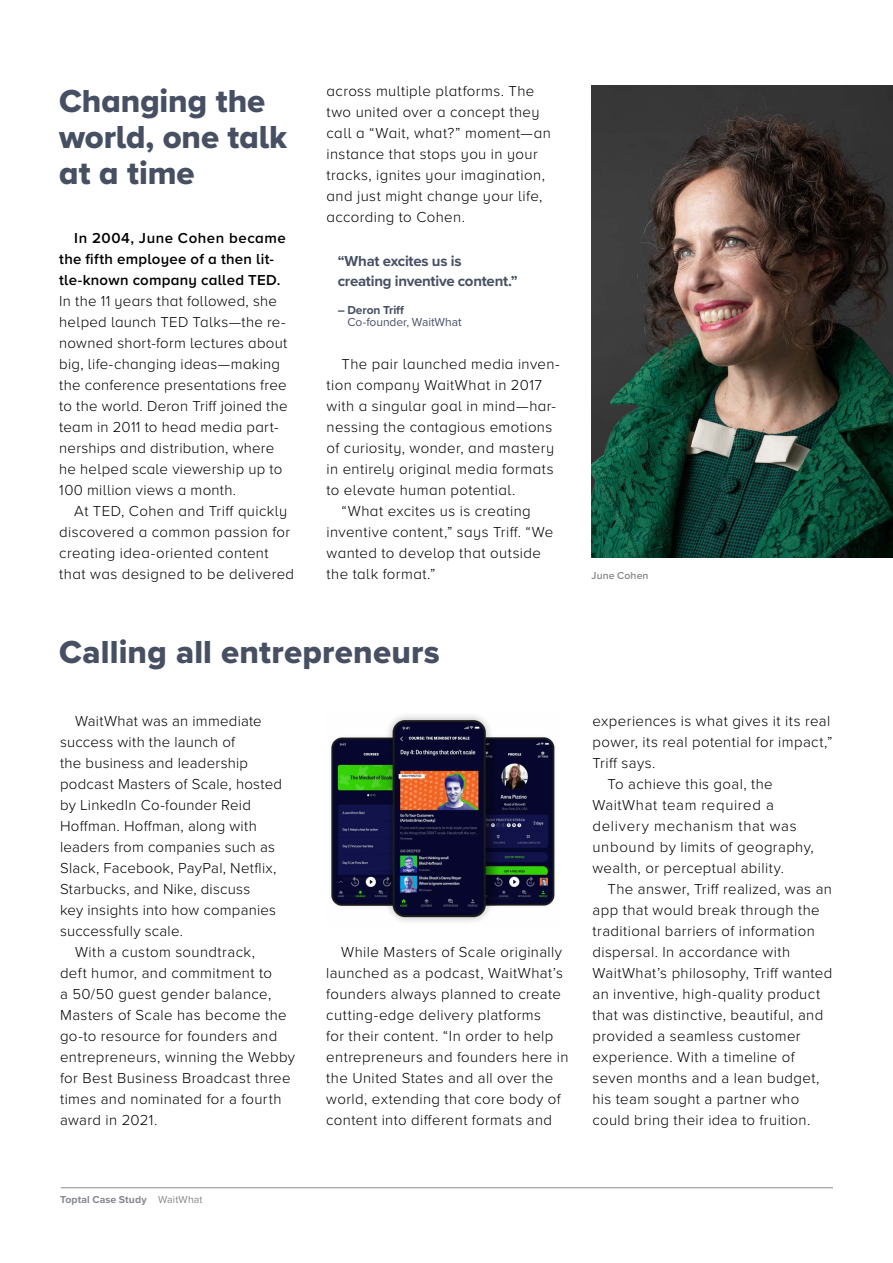
<style>
.page{position:relative;width:893px;height:1263px;background:#fff}
.page>*{position:absolute;margin:0;border:0;box-sizing:border-box;transform-origin:0 0}
.t1{font:33px/36px "Proxima Nova Extrabld";color:#475063}
.t2{font:300 15px/21px "Proxima Nova";letter-spacing:.025em;color:#000}
.t3{font:600 15px/21px "Proxima Nova";letter-spacing:.02em;color:#000}
.t4{font:700 15px/19.5px "Proxima Nova";letter-spacing:-.015em;color:#475063}
.t5{font:300 15px "Proxima Nova";letter-spacing:.045em;color:#000}
.t6{font:12px "Proxima Nova";letter-spacing:-.005em;color:#475063}
.t7{font:700 12px "Proxima Nova";letter-spacing:-.005em;color:#475063}
.t8{font:700 10.5px "Proxima Nova";letter-spacing:.01em;color:#85888d}
.t9{font:600 10.5px "Proxima Nova";letter-spacing:.01em;color:#85888d}
.s1{font-weight:400}
</style>
<div class="page">
<hr style="left:61px;top:1188px;width:771px;height:1px;background:#85888d">
<img style="left:591px;top:86px;width:301px;height:472px">
<img style="left:331px;top:716px;width:224px;height:206px">
<h1 class="t1" style="left:59px;top:82px;width:229px">Changing the world, one talk at a time</h1>
<p class="t3" style="left:59px;top:227px;width:228px;text-indent:15px">In 2004, June Cohen became the fifth employee of a then lit&shy;tle-known company called TED.</p>
<p class="t2" style="left:59px;top:290px;width:230px">In the 11 years that followed, she helped launch TED Talks—the re&shy;nowned short-form lectures about big, life-changing ideas—making the conference presentations free to the world. Deron Triff joined the team in 2011 to head media part&shy;nerships and distribution, where he helped scale viewership up to<br>100 million views a month.</p>
<p class="t2" style="left:59px;top:500px;width:236px;text-indent:15px">At TED, Cohen and Triff quickly discovered a common passion for creating idea-oriented content that was designed to be delivered</p>
<p class="t2" style="left:326px;top:80px;width:226px">across multiple platforms. The two united over a concept they call a “Wait, what?” moment—an instance that stops you in your tracks, ignites your imagination, and just might change your life, according to Cohen.</p>
<p class="t4" style="left:338px;top:251px;width:181px">“What excites us is creating inventive content.”</p>
<p class="t7" style="left:338px;top:301px;width:68px">– Deron Triff</p>
<p class="t6" style="left:347px;top:313px;width:116px">Co-founder, WaitWhat</p>
<p class="t2" style="left:341px;top:353px;width:219px">The pair launched media inven-</p>
<p class="t2" style="left:326px;top:374px;width:217px">tion company WaitWhat in 2017</p>
<p class="t2" style="left:326px;top:395px;width:231px">with a singular goal in mind—har-</p>
<p class="t2" style="left:326px;top:416px;width:227px">nessing the contagious emotions</p>
<p class="t2" style="left:326px;top:437px;width:229px">of curiosity, wonder, and mastery</p>
<p class="t2" style="left:326px;top:458px;width:228px">in entirely original media formats</p>
<p class="t2" style="left:326px;top:479px;width:190px">to elevate human potential.</p>
<p class="t2" style="left:341px;top:500px;width:191px">“What excites us is creating</p>
<p class="t2" style="left:326px;top:521px;width:228px">inventive content,” says Triff. “We</p>
<p class="t2" style="left:326px;top:542px;width:216px">wanted to develop that outside</p>
<p class="t2" style="left:326px;top:563px;width:110px">the talk format.”</p>
<p class="t9" style="left:591px;top:568px;width:58px">June Cohen</p>
<h1 class="t1" style="left:59px;top:634px;width:382px">Calling all entrepreneurs</h1>
<p class="t2" style="left:75px;top:710px;width:188px">WaitWhat was an immediate</p>
<p class="t2" style="left:60px;top:731px;width:177px">success with the launch of</p>
<p class="t2" style="left:60px;top:752px;width:189px">the business and leadership</p>
<p class="t2" style="left:60px;top:773px;width:223px">podcast Masters of Scale, hosted</p>
<p class="t2" style="left:60px;top:794px;width:192px">by LinkedIn Co-founder Reid</p>
<p class="t2" style="left:60px;top:815px;width:198px">Hoffman. Hoffman, along with</p>
<p class="t2" style="left:60px;top:836px;width:216px">leaders from companies such as</p>
<p class="t2" style="left:60px;top:857px;width:218px">Slack, Facebook, PayPal, Netflix,</p>
<p class="t2" style="left:60px;top:878px;width:192px">Starbucks, and Nike, discuss</p>
<p class="t2" style="left:60px;top:899px;width:217px">key insights into how companies</p>
<p class="t2" style="left:60px;top:920px;width:124px">successfully scale.</p>
<p class="t2" style="left:75px;top:941px;width:181px">With a custom soundtrack,</p>
<p class="t2" style="left:60px;top:962px;width:213px">deft humor, and commitment to</p>
<p class="t2" style="left:60px;top:983px;width:213px">a 50/50 guest gender balance,</p>
<p class="t2" style="left:60px;top:1004px;width:228px">Masters of Scale has become the</p>
<p class="t2" style="left:60px;top:1025px;width:219px">go-to resource for founders and</p>
<p class="t2" style="left:60px;top:1046px;width:237px">entrepreneurs, winning the Webby</p>
<p class="t2" style="left:60px;top:1067px;width:232px">for Best Business Broadcast three</p>
<p class="t2" style="left:60px;top:1088px;width:223px">times and nominated for a fourth</p>
<p class="t2" style="left:60px;top:1109px;width:99px">award in 2021.</p>
<p class="t2" style="left:326px;top:941px;width:244px;text-indent:15px">While Masters of Scale originally launched as a podcast, WaitWhat’s founders always planned to create cutting-edge delivery platforms<br>for their content. “In order to help entrepreneurs and founders here in the United States and all over the world, extending that core body of content into different formats and</p>
<p class="t2" style="left:592px;top:710px;width:239px">experiences is what gives it its real</p>
<p class="t2" style="left:592px;top:731px;width:241px">power, its real potential for impact,”</p>
<p class="t2" style="left:592px;top:752px;width:64px">Triff says.</p>
<p class="t2" style="left:607px;top:773px;width:167px">To achieve this goal, the</p>
<p class="t2" style="left:592px;top:794px;width:183px">WaitWhat team required a</p>
<p class="t5" style="left:592px;top:815px;width:206px">delivery mechanism that was</p>
<p class="t2" style="left:592px;top:836px;width:223px">unbound by limits of geography,</p>
<p class="t2" style="left:592px;top:857px;width:193px">wealth, or perceptual ability.</p>
<p class="t2" style="left:607px;top:878px;width:226px">The answer, Triff realized, was an</p>
<p class="t2" style="left:592px;top:899px;width:229px">app that would break through the</p>
<p class="t2" style="left:592px;top:920px;width:224px">traditional barriers of information</p>
<p class="t2" style="left:592px;top:941px;width:199px">dispersal. In accordance with</p>
<p class="t2" style="left:592px;top:962px;width:241px">WaitWhat’s philosophy, Triff wanted</p>
<p class="t2" style="left:592px;top:983px;width:229px">an inventive, high-quality product</p>
<p class="t2" style="left:592px;top:1004px;width:232px">that was distinctive, beautiful, and</p>
<p class="t2" style="left:592px;top:1025px;width:210px">provided a seamless customer</p>
<p class="t2" style="left:592px;top:1046px;width:204px">experience. With a timeline of</p>
<p class="t2" style="left:592px;top:1067px;width:228px">seven months and a lean budget,</p>
<p class="t2" style="left:592px;top:1088px;width:208px">his team sought a partner who</p>
<p class="t2" style="left:592px;top:1109px;width:219px">could bring their idea to fruition.</p>
<p class="t8" style="left:60px;top:1192px;width:144px">Toptal Case Study <span class="s1">WaitWhat</span></p>
</div>
